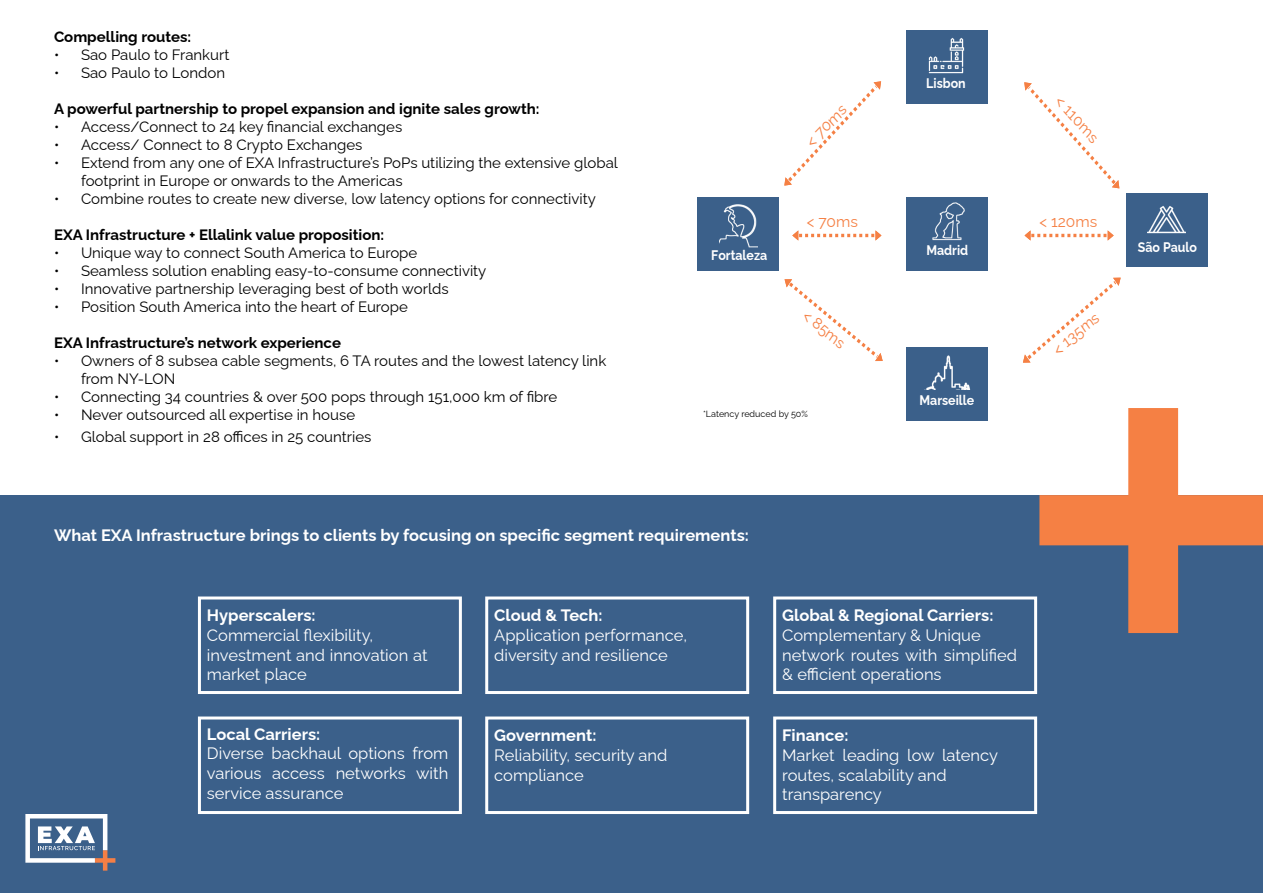
<style>
.page{position:relative;width:1263px;height:893px;background:#fff}
.page>*{position:absolute;margin:0;border:0;box-sizing:border-box;transform-origin:0 0}
.t1{font:16.5px/19.8px "Raleway";color:#fff}
.t2{font:700 16.5px "Raleway";color:#fff}
.t3{font:15.6px "Raleway";color:#f58044}
.t4{font:15.45px "Raleway";color:#f58044}
.t5{font:15px/18px "Raleway";color:#000}
.t6{font:700 15px "Raleway";color:#000}
.t7{font:700 13.8px "Raleway";color:#fff;scale:.9 1}
.t8{font:9px "Raleway";color:#000}
</style>
<div class="page">
<div style="left:0;top:496px;width:1263px;height:397px;background:#3b608a"></div>
<div style="left:1127px;top:194px;width:81px;height:73px;background:#3b608a"></div>
<svg style="left:1024px;top:82px;width:95px;height:106px"></svg>
<svg style="left:784px;top:81px;width:97px;height:105px"></svg>
<svg style="left:792px;top:230px;width:89px;height:11px"></svg>
<svg style="left:784px;top:279px;width:99px;height:82px"></svg>
<svg style="left:1023px;top:278px;width:98px;height:85px"></svg>
<svg style="left:1024px;top:230px;width:90px;height:11px"></svg>
<img style="left:1147px;top:206px;width:38px;height:28px">
<div style="left:906px;top:30px;width:81px;height:73px;background:#3b608a"></div>
<div style="left:906px;top:197px;width:81px;height:73px;background:#3b608a"></div>
<div style="left:906px;top:347px;width:81px;height:74px;background:#3b608a"></div>
<div style="left:698px;top:197px;width:81px;height:73px;background:#3b608a"></div>
<img style="left:928px;top:37px;width:37px;height:37px">
<img style="left:932px;top:202px;width:33px;height:39px">
<img style="left:924px;top:355px;width:47px;height:35px">
<img style="left:719px;top:204px;width:39px;height:44px">
<div style="left:198px;top:596px;width:264px;height:98px;border:3px solid #fff"></div>
<div style="left:485px;top:596px;width:264px;height:98px;border:3px solid #fff"></div>
<div style="left:773px;top:596px;width:264px;height:98px;border:3px solid #fff"></div>
<div style="left:198px;top:716px;width:264px;height:98px;border:3px solid #fff"></div>
<div style="left:485px;top:716px;width:264px;height:98px;border:3px solid #fff"></div>
<div style="left:773px;top:716px;width:264px;height:98px;border:3px solid #fff"></div>
<svg style="left:1039px;top:408px;width:224px;height:225px"></svg>
<svg style="left:25px;top:814px;width:90px;height:57px"></svg>
<p class="t6" style="left:54px;top:25px;width:139px">Compelling routes:</p>
<p class="t5" style="left:54px;top:44px;width:177px">• Sao Paulo to Frankurt</p>
<p class="t5" style="left:54px;top:62px;width:173px">• Sao Paulo to London</p>
<p class="t6" style="left:54px;top:97px;width:487px">A powerful partnership to propel expansion and ignite sales growth:</p>
<p class="t5" style="left:54px;top:116px;width:350px">• Access/Connect to 24 key financial exchanges</p>
<p class="t5" style="left:54px;top:134px;width:310px">• Access/ Connect to 8 Crypto Exchanges</p>
<p class="t5" style="left:81px;top:152px;width:538px;text-indent:-27px">• Extend from any one of EXA Infrastructure’s PoPs utilizing the extensive global footprint in Europe or onwards to the Americas</p>
<p class="t5" style="left:54px;top:188px;width:543px">• Combine routes to create new diverse, low latency options for connectivity</p>
<p class="t6" style="left:54px;top:223px;width:332px">EXA Infrastructure + Ellalink value proposition:</p>
<p class="t5" style="left:54px;top:242px;width:365px">• Unique way to connect South America to Europe</p>
<p class="t5" style="left:54px;top:260px;width:434px">• Seamless solution enabling easy-to-consume connectivity</p>
<p class="t5" style="left:54px;top:278px;width:396px">• Innovative partnership leveraging best of both worlds</p>
<p class="t5" style="left:54px;top:296px;width:355px">• Position South America into the heart of Europe</p>
<p class="t6" style="left:54px;top:331px;width:288px">EXA Infrastructure’s network experience</p>
<p class="t5" style="left:81px;top:350px;width:527px;text-indent:-27px">• Owners of 8 subsea cable segments, 6 TA routes and the lowest latency link from NY-LON</p>
<p class="t5" style="left:54px;top:386px;width:505px">• Connecting 34 countries &amp; over 500 pops through 151,000 km of fibre</p>
<p class="t5" style="left:54px;top:404px;width:303px">• Never outsourced all expertise in house</p>
<p class="t5" style="left:54px;top:426px;width:319px">• Global support in 28 offices in 25 countries</p>
<p class="t4" style="left:799px;top:136px;width:53px;rotate:-46deg">&lt; 70ms</p>
<p class="t7" style="left:926px;top:72px;width:45px">Lisbon</p>
<p class="t4" style="left:1068px;top:91px;width:58px;rotate:48deg">&lt; 110ms</p>
<p class="t7" style="left:711px;top:244px;width:64px">Fortaleza</p>
<p class="t3" style="left:807px;top:209px;width:53px">&lt; 70ms</p>
<p class="t3" style="left:1040px;top:209px;width:59px">&lt; 120ms</p>
<p class="t7" style="left:926px;top:239px;width:48px">Madrid</p>
<p class="t4" style="left:814px;top:304px;width:51px;rotate:40deg">&lt; 85ms</p>
<p class="t4" style="left:1047px;top:342px;width:57px;rotate:-40deg">&lt; 135ms</p>
<p class="t7" style="left:919px;top:389px;width:62px">Marseille</p>
<p class="t8" style="left:703px;top:407px;width:106px">*Latency reduced by 50%</p>
<p class="t2" style="left:54px;top:522px;width:696px">What EXA Infrastructure brings to clients by focusing on specific segment requirements:</p>
<p class="t2" style="left:207px;top:602px;width:110px">Hyperscalers:</p>
<p class="t1" style="left:207px;top:623px;width:222px">Commercial flexibility, investment and innovation at market place</p>
<p class="t2" style="left:207px;top:720px;width:115px">Local Carriers:</p>
<p class="t1" style="left:207px;top:742px;width:243px;text-align:justify">Diverse backhaul options from various access networks with service assurance</p>
<p class="t2" style="left:494px;top:602px;width:110px">Cloud &amp; Tech:</p>
<p class="t1" style="left:494px;top:623px;width:194px">Application performance, diversity and resilience</p>
<p class="t2" style="left:494px;top:722px;width:104px">Government:</p>
<p class="t1" style="left:494px;top:743px;width:175px">Reliability, security and compliance</p>
<p class="t2" style="left:782px;top:602px;width:213px">Global &amp; Regional Carriers:</p>
<p class="t1" style="left:782px;top:623px;width:236px">Complementary &amp; Unique network routes with simplified &amp; efficient operations</p>
<p class="t2" style="left:782px;top:722px;width:68px">Finance:</p>
<p class="t1" style="left:782px;top:743px;width:217px">Market leading low latency routes, scalability and transparency</p>
<p class="t7" style="left:1138px;top:236px;width:67px">São Paulo</p>
</div>
